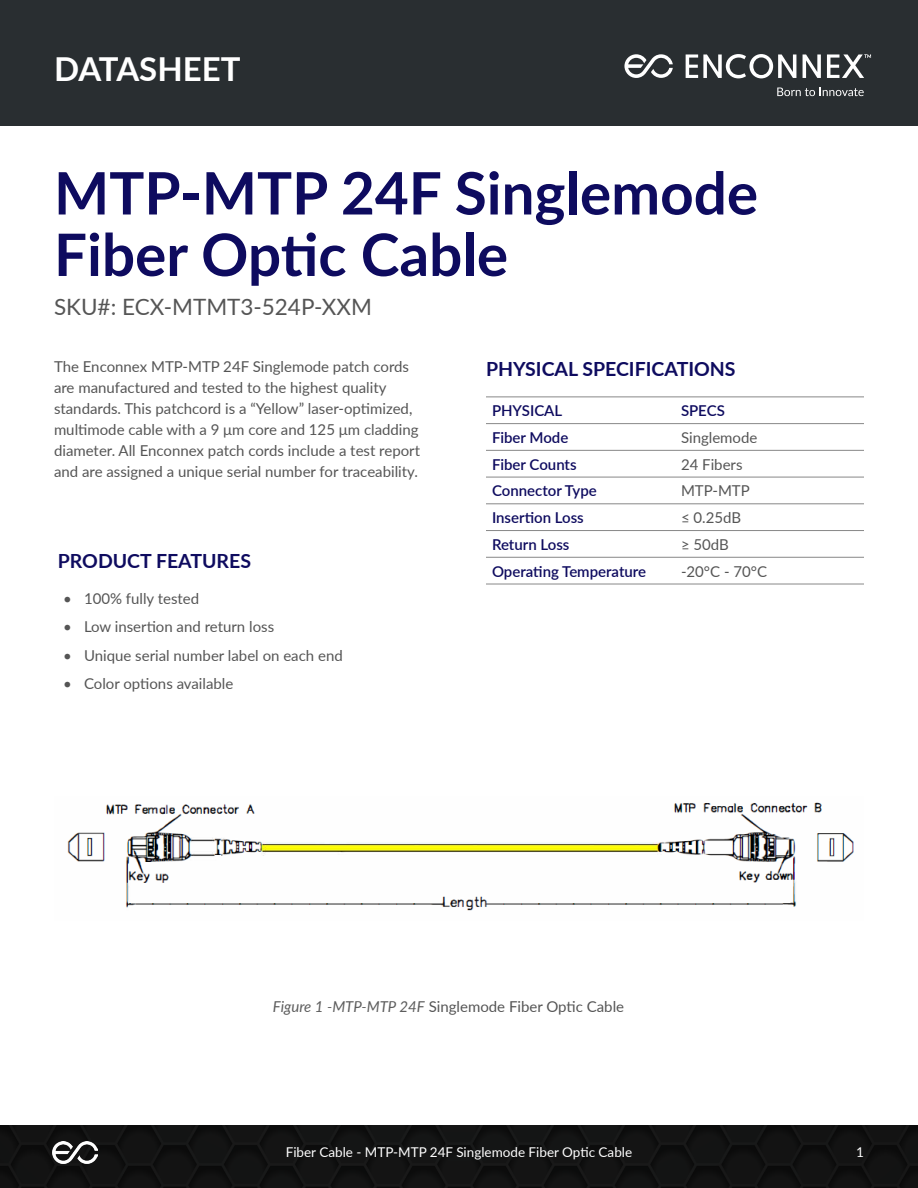
<style>
.page{position:relative;width:918px;height:1188px;background:#fff}
.page>*{position:absolute;margin:0;border:0;box-sizing:border-box;transform-origin:0 0}
.t1{font:700 58.5px/61.5px "Lato";color:#0e0b5f}
.t2{font:700 33px "Lato";color:#fff}
.t3{font:22.5px "Lato";color:#555}
.t4{font:700 19.5px "Lato";color:#0e0b5f}
.t5{font:15px/21px "Lato";color:#555}
.t6{font:600 15px "Lato";color:#0e0b5f}
.t7{font:13.5px "Lato";color:#fff}
.s1{font-style:italic;color:#5d5d5d}
</style>
<div class="page">
<div style="left:0;top:0;width:918px;height:126px;background:#292e31"></div>
<svg style="left:624px;top:54px;width:49px;height:24px"></svg>
<svg style="left:686px;top:54px;width:110px;height:24px"></svg>
<svg style="left:803px;top:54px;width:18px;height:24px"></svg>
<svg style="left:777px;top:88px;width:87px;height:8px"></svg>
<svg style="left:827px;top:54px;width:44px;height:24px"></svg>
<div style="left:0;top:1125px;width:918px;height:63px;background:#131313"></div>
<img style="left:53px;top:1142px;width:44px;height:22px">
<hr style="left:486px;top:397px;width:189px;height:1px;background:#888">
<hr style="left:675px;top:397px;width:189px;height:1px;background:#888">
<hr style="left:486px;top:423px;width:189px;height:1px;background:#888">
<hr style="left:675px;top:423px;width:189px;height:1px;background:#888">
<hr style="left:486px;top:450px;width:189px;height:1px;background:#888">
<hr style="left:675px;top:450px;width:189px;height:1px;background:#888">
<hr style="left:486px;top:477px;width:189px;height:1px;background:#888">
<hr style="left:675px;top:477px;width:189px;height:1px;background:#888">
<hr style="left:486px;top:504px;width:189px;height:1px;background:#888">
<hr style="left:675px;top:504px;width:189px;height:1px;background:#888">
<hr style="left:486px;top:530px;width:189px;height:1px;background:#888">
<hr style="left:675px;top:530px;width:189px;height:1px;background:#888">
<hr style="left:486px;top:557px;width:189px;height:1px;background:#888">
<hr style="left:675px;top:557px;width:189px;height:1px;background:#888">
<hr style="left:486px;top:584px;width:189px;height:1px;background:#888">
<hr style="left:675px;top:584px;width:189px;height:1px;background:#888">
<img style="left:67px;top:802px;width:787px;height:109px">
<h2 class="t2" style="left:54px;top:44px;width:188px">DATASHEET</h2>
<h1 class="t1" style="left:54px;top:160px;width:706px">MTP-MTP 24F Singlemode<br>Fiber Optic Cable</h1>
<h3 class="t3" style="left:54px;top:291px;width:320px">SKU#: ECX-MTMT3-524P-XXM</h3>
<p class="t5" style="left:54px;top:355px;width:368px">The Enconnex MTP-MTP 24F Singlemode patch cords are manufactured and tested to the highest quality standards. This patchcord is a “Yellow” laser-optimized, multimode cable with a 9 μm core and 125 μm cladding diameter. All Enconnex patch cords include a test report and are assigned a unique serial number for traceability.</p>
<h3 class="t4" style="left:486px;top:354px;width:251px">PHYSICAL SPECIFICATIONS</h3>
<p class="t6" style="left:492px;top:400px;width:72px">PHYSICAL</p>
<p class="t6" style="left:681px;top:400px;width:45px">SPECS</p>
<p class="t6" style="left:492px;top:427px;width:78px">Fiber Mode</p>
<p class="t5" style="left:681px;top:426px;width:78px">Singlemode</p>
<p class="t6" style="left:492px;top:453px;width:86px">Fiber Counts</p>
<p class="t5" style="left:681px;top:453px;width:63px">24 Fibers</p>
<p class="t6" style="left:492px;top:480px;width:106px">Connector Type</p>
<p class="t5" style="left:681px;top:480px;width:70px">MTP-MTP</p>
<p class="t6" style="left:492px;top:507px;width:93px">Insertion Loss</p>
<p class="t5" style="left:681px;top:507px;width:62px">≤ 0.25dB</p>
<p class="t6" style="left:492px;top:534px;width:79px">Return Loss</p>
<p class="t5" style="left:681px;top:533px;width:49px">≥ 50dB</p>
<p class="t6" style="left:492px;top:560px;width:156px">Operating Temperature</p>
<p class="t5" style="left:681px;top:560px;width:88px">-20°C - 70°C</p>
<h3 class="t4" style="left:58px;top:546px;width:195px">PRODUCT FEATURES</h3>
<p class="t5" style="left:63px;top:587px;width:138px">• 100% fully tested</p>
<p class="t5" style="left:63px;top:616px;width:213px">• Low insertion and return loss</p>
<p class="t5" style="left:63px;top:644px;width:281px">• Unique serial number label on each end</p>
<p class="t5" style="left:63px;top:673px;width:172px">• Color options available</p>
<p class="t5" style="left:273px;top:995px;width:353px"><span class="s1">Figure 1 -MTP-MTP 24F</span> Singlemode Fiber Optic Cable</p>
<p class="t7" style="left:286px;top:1142px;width:348px">Fiber Cable - MTP-MTP 24F Singlemode Fiber Optic Cable</p>
<p class="t7" style="left:856px;top:1143px;width:9px">1</p>
</div>
